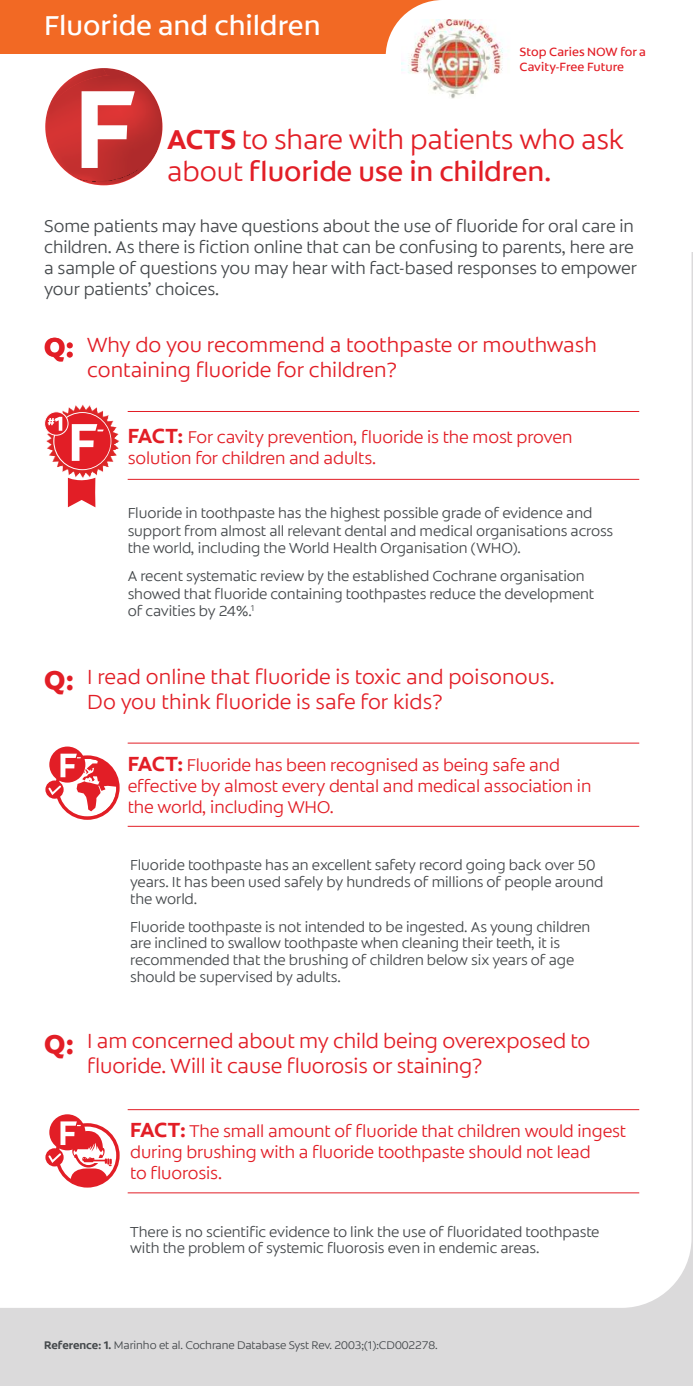
<style>
.page{position:relative;width:693px;height:1386px;background:#fff}
.page>*{position:absolute;margin:0;border:0;box-sizing:border-box;transform-origin:0 0}
.t1{font:300 28px/31.5px "Colgate Ready";letter-spacing:-.005em;color:#e21e26}
.t2{font:28px "Colgate Ready";color:#fff}
.t3{font:800 28px "Colgate Ready";color:#e21e26}
.t4{font:300 21px/24.5px "Colgate Ready";letter-spacing:-.005em;color:#e21e26}
.t5{font:300 17.5px/21px "Colgate Ready";letter-spacing:-.005em;color:#e21e26}
.t6{font:300 17.5px/21px "Colgate Ready";letter-spacing:-.005em;color:#44484b}
.t7{font:300 14.88px/16.6px "Colgate Ready";letter-spacing:-.005em;color:#44484b}
.t8{font:12.25px/14.7px "Colgate Ready";color:#e21e26}
.t9{font:300 11.38px "Colgate Ready";letter-spacing:-.005em;color:#44484b}
.s1{font-weight:700}
.s2{font-weight:400}
.s3{font-weight:700;font-size:21px}
</style>
<div class="page">
<div style="left:0;top:252px;width:693px;height:1134px;background:#dbdadb"></div>
<div style="left:0;top:106px;width:692px;height:1202px;background:#fff"></div>
<div style="left:0;top:0;width:693px;height:54px;background:#f26924"></div>
<svg style="left:386px;top:0;width:307px;height:114px"></svg>
<img style="left:402px;top:19px;width:111px;height:80px">
<img style="left:74px;top:181px;width:64px;height:4px">
<img style="left:46px;top:140px;width:115px;height:41px">
<img style="left:49px;top:68px;width:109px;height:106px">
<svg style="left:45px;top:68px;width:118px;height:117px;background:#c23232"></svg>
<svg style="left:82px;top:91px;width:53px;height:77px"></svg>
<img style="left:45px;top:403px;width:76px;height:76px">
<svg style="left:53px;top:412px;width:58px;height:58px"></svg>
<div style="left:54px;top:413px;width:57px;height:56px;background:#e21e26;border-radius:50%"></div>
<svg style="left:72px;top:424px;width:32px;height:37px"></svg>
<svg style="left:68px;top:478px;width:27px;height:29px"></svg>
<svg style="left:45px;top:412px;width:23px;height:23px"></svg>
<div style="left:44px;top:412px;width:24px;height:23px;border:1px solid #fff;border-radius:50%"></div>
<svg style="left:48px;top:417px;width:14px;height:14px"></svg>
<hr style="left:128px;top:411px;width:511px;height:1px;background:#e21e26">
<hr style="left:128px;top:479px;width:511px;height:1px;background:#e21e26">
<svg style="left:49px;top:747px;width:36px;height:36px"></svg>
<svg style="left:45px;top:780px;width:19px;height:19px"></svg>
<svg style="left:47px;top:754px;width:72px;height:64px;background:#f19397"></svg>
<svg style="left:57px;top:1125px;width:61px;height:61px"></svg>
<div style="left:49px;top:1114px;width:36px;height:36px;background:#e21e26;border-radius:50%"></div>
<svg style="left:45px;top:1148px;width:19px;height:18px"></svg>
<svg style="left:47px;top:1121px;width:65px;height:70px;background:#f09296"></svg>
<hr style="left:128px;top:743px;width:511px;height:1px;background:#e21e26">
<hr style="left:128px;top:1109px;width:511px;height:1px;background:#e21e26">
<hr style="left:128px;top:826px;width:511px;height:1px;background:#e21e26">
<hr style="left:128px;top:1193px;width:511px;height:1px;background:#e21e26">
<h1 class="t2" style="left:44px;top:7px;width:278px">Fluoride and children</h1>
<p class="t8" style="left:520px;top:46px;width:128px">Stop Caries NOW for a<br>Cavity-Free Future</p>
<h1 class="t1" style="left:167px;top:126px;width:458px"><span class="s1">ACTS</span> to share with patients who ask about <span class="s2">fluoride use in children.</span></h1>
<p class="t6" style="left:44px;top:216px;width:594px">Some patients may have questions about the use of fluoride for oral care in children. As there is fiction online that can be confusing to parents, here are a sample of questions you may hear with fact-based responses to empower your patients’ choices.</p>
<h2 class="t4" style="left:87px;top:333px;width:511px">Why do you recommend a toothpaste or mouthwash containing fluoride for children?</h2>
<h1 class="t3" style="left:44px;top:338px;width:31px">Q:</h1>
<p class="t5" style="left:128px;top:426px;width:446px"><span class="s3">FACT:</span> For cavity prevention, fluoride is the most proven solution for children and adults.</p>
<p class="t7" style="left:128px;top:504px;width:487px;line-height:17.5px">Fluoride in toothpaste has the highest possible grade of evidence and support from almost all relevant dental and medical organisations across the world, including the World Health Organisation (WHO).</p>
<p class="t7" style="left:128px;top:567px;width:468px;line-height:17.5px">A recent systematic review by the established Cochrane organisation showed that fluoride containing toothpastes reduce the development of cavities by 24%.<sup>1</sup></p>
<h1 class="t3" style="left:44px;top:670px;width:31px">Q:</h1>
<h2 class="t4" style="left:87px;top:665px;width:469px">I read online that fluoride is toxic and poisonous.<br>Do you think fluoride is safe for kids?</h2>
<p class="t5" style="left:128px;top:754px;width:465px"><span class="s3">FACT:</span> Fluoride has been recognised as being safe and effective by almost every dental and medical association in the world, including WHO.</p>
<p class="t7" style="left:130px;top:857px;width:475px">Fluoride toothpaste has an excellent safety record going back over 50 years. It has been used safely by hundreds of millions of people around the world.</p>
<p class="t7" style="left:130px;top:918px;width:462px">Fluoride toothpaste is not intended to be ingested. As young children are inclined to swallow toothpaste when cleaning their teeth, it is recommended that the brushing of children below six years of age should be supervised by adults.</p>
<h1 class="t3" style="left:44px;top:1034px;width:31px">Q:</h1>
<h2 class="t4" style="left:87px;top:1029px;width:505px">I am concerned about my child being overexposed to fluoride. Will it cause fluorosis or staining?</h2>
<p class="t5" style="left:130px;top:1120px;width:497px"><span class="s3">FACT:</span> The small amount of fluoride that children would ingest during brushing with a fluoride toothpaste should not lead<br>to fluorosis.</p>
<p class="t7" style="left:130px;top:1223px;width:471px">There is no scientific evidence to link the use of fluoridated toothpaste with the problem of systemic fluorosis even in endemic areas.</p>
<p class="t9" style="left:44px;top:1338px;width:395px"><span class="s1">Reference: 1.</span> Marinho et al. Cochrane Database Syst Rev. 2003;(1):CD002278.</p>
</div>
